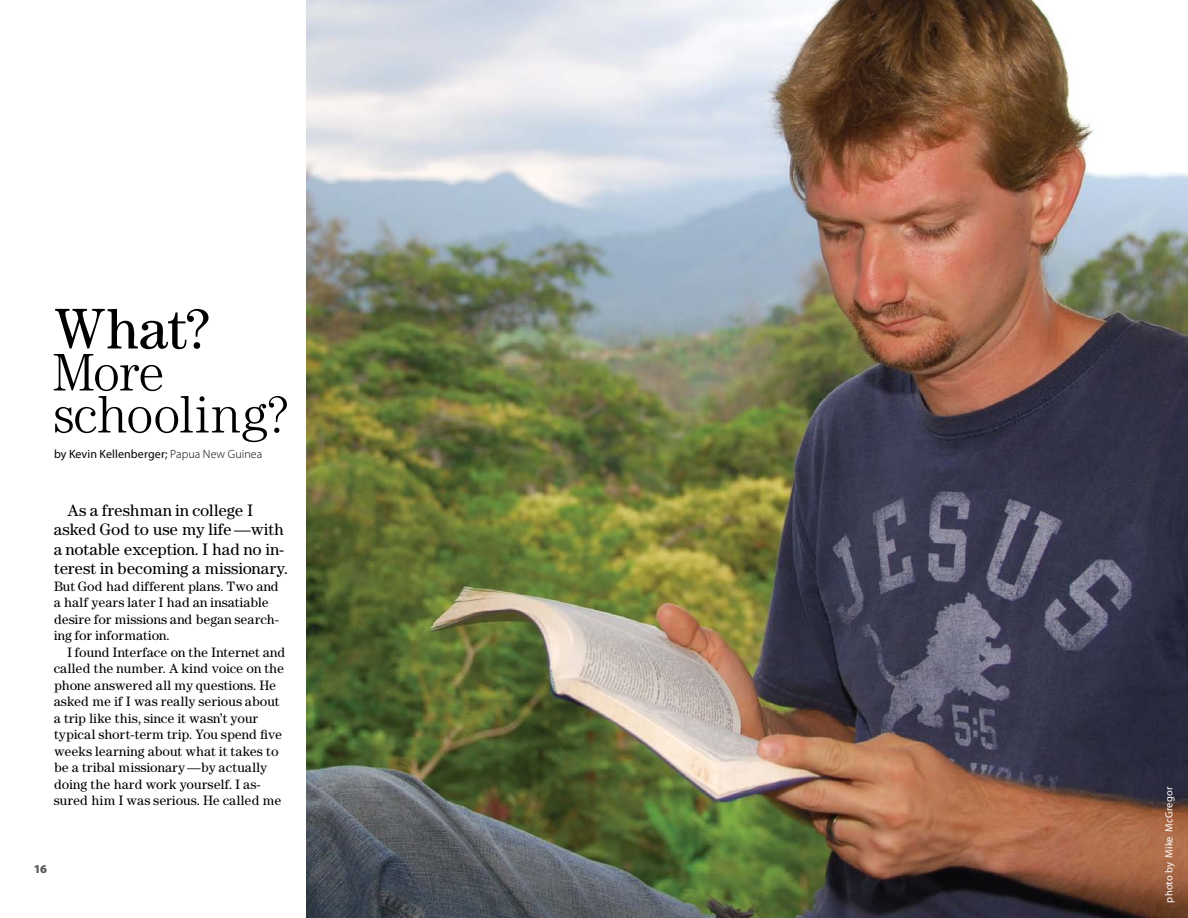
<style>
.page{position:relative;width:1188px;height:918px;background:#fff}
.page>*{position:absolute;margin:0;border:0;box-sizing:border-box;transform-origin:0 0}
.t1{font:57px "Century S Si";color:#000}
.t2{font:52.5px/42px "Century Light S Si";letter-spacing:-.005em;color:#000}
.t3{font:16.5px/19.5px "Century S Si";letter-spacing:.01em;color:#000}
.t4{font:13.5px/16.5px "Century S Si";letter-spacing:.02em;color:#000}
.t5{font:12px "Myriad Pro";letter-spacing:.01em;color:#000}
.t6{font:900 12px "Myriad Pro";color:#58595b}
.t7{font:10.5px "Myriad Pro";letter-spacing:.015em;color:#fff}
.s1{font-weight:300}
</style>
<div class="page">
<img style="left:306px;top:0;width:882px;height:918px">
<h1 class="t1" style="left:54px;top:295px;width:156px">What?</h1>
<h2 class="t2" style="left:54px;top:351px;width:235px">More schooling?</h2>
<p class="t5" style="left:54px;top:446px;width:210px">by Kevin Kellenberger; <span class="s1">Papua New Guinea</span></p>
<p class="t3" style="left:54px;top:500px;width:235px;text-indent:13px">As a freshman in college I asked God to use my life—with a notable exception. I had no in&shy;terest in becoming a missionary.</p>
<p class="t4" style="left:54px;top:578px;width:227px">But God had different plans. Two and a half years later I had an insatiable desire for missions and began search&shy;ing for information.</p>
<p class="t4" style="left:54px;top:644px;width:233px;text-indent:14px">I found Interface on the Internet and called the number. A kind voice on the phone answered all my questions. He asked me if I was really serious about a trip like this, since it wasn’t your typical short-term trip. You spend five weeks learning about what it takes to be a tribal missionary—by actually doing the hard work yourself. I as&shy;sured him I was serious. He called me</p>
<p class="t6" style="left:34px;top:861px;width:15px">16</p>
<p class="t7" style="left:1163px;top:903px;width:117px;rotate:-90deg">photo by Mike McGregor</p>
</div>
